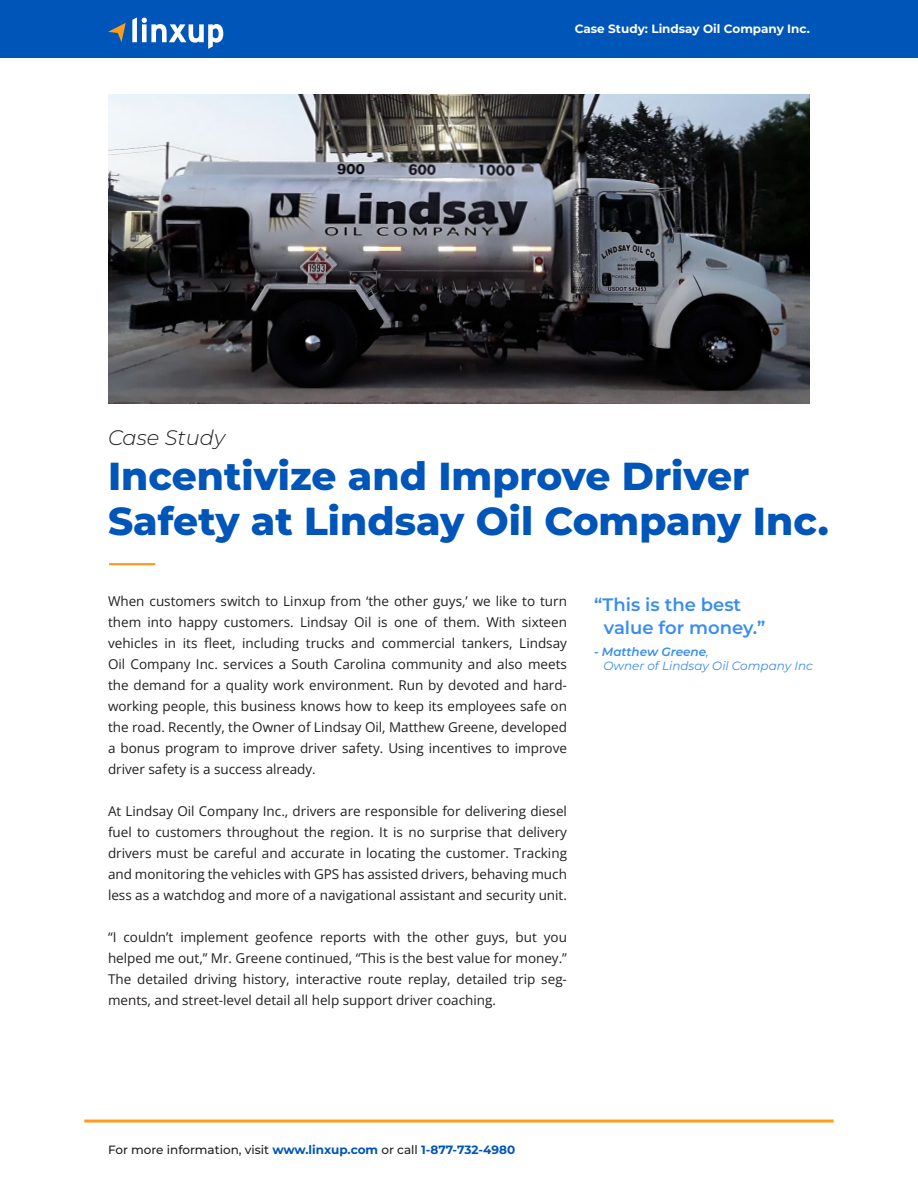
<style>
.page{position:relative;width:918px;height:1188px;background:#fff}
.page>*{position:absolute;margin:0;border:0;box-sizing:border-box;transform-origin:0 0}
.t1{font:800 39px/45px "Montserrat";color:#0055b8}
.Case_Study{font:italic 300 21px "Montserrat";color:#231f20}
.Call_Out{font:600 18px/22.5px "Montserrat";color:#398def}
.t2{font:13.5px/21px "Open Sans";color:#231f20;text-align:justify}
.t3{font:500 12px "Montserrat";color:#231f20}
.Call_Out-2{font:italic 12px/13.5px "Montserrat";color:#398def}
.t4{font:700 12px "Montserrat";color:#fff}
.s1{font-weight:600}
.s2{font-weight:700;color:#0055b8}
</style>
<div class="page">
<div style="left:0;top:0;width:918px;height:57px;background:#0055b8"></div>
<svg style="left:132px;top:17px;width:91px;height:32px"></svg>
<svg style="left:108px;top:23px;width:18px;height:19px"></svg>
<hr style="left:84px;top:1120px;width:750px;height:3px;background:#ff9d1b">
<hr style="left:109px;top:563px;width:46px;height:2px;background:#f89d20">
<img style="left:108px;top:94px;width:702px;height:310px">
<p class="t4" style="left:575px;top:21px;width:237px">Case Study: Lindsay Oil Company Inc.</p>
<p class="Case_Study" style="left:108px;top:424px;width:119px">Case Study</p>
<p class="t1" style="left:108px;top:453px;width:722px">Incentivize and Improve Driver<br>Safety at Lindsay Oil Company Inc.</p>
<p class="t2" style="left:108px;top:591px;width:461px">When customers switch to Linxup from ‘the other guys,’ we like to turn them into happy customers. Lindsay Oil is one of them. With sixteen vehicles in its fleet, including trucks and commercial tankers, Lindsay Oil Company Inc. services a South Carolina community and also meets the demand for a quality work environment. Run by devoted and hard&shy;working people, this business knows how to keep its employees safe on the road. Recently, the Owner of Lindsay Oil, Matthew Greene, developed a bonus program to improve driver safety. Using incentives to improve driver safety is a success already.</p>
<p class="t2" style="left:108px;top:801px;width:461px">At Lindsay Oil Company Inc., drivers are responsible for delivering diesel fuel to customers throughout the region. It is no surprise that delivery drivers must be careful and accurate in locating the customer. Tracking and monitoring the vehicles with GPS has assisted drivers, behaving much less as a watchdog and more of a navigational assistant and security unit.</p>
<p class="t2" style="left:108px;top:927px;width:461px">“I couldn’t implement geofence reports with the other guys, but you helped me out,” Mr. Greene continued, “This is the best value for money.”</p>
<p class="t2" style="left:108px;top:969px;width:461px">The detailed driving history, interactive route replay, detailed trip seg&shy;ments, and street-level detail all help support driver coaching.</p>
<p class="Call_Out" style="left:604px;top:593px;width:163px;text-indent:-10px">“This is the best value for money.”</p>
<p class="Call_Out-2" style="left:603px;top:645px;width:211px;text-indent:-9px"><span class="s1">- Matthew Greene</span>,<br>Owner of Lindsay Oil Company Inc</p>
<p class="t3" style="left:108px;top:1142px;width:409px">For more information, visit <span class="s2">www.linxup.com</span> or call <span class="s2">1-877-732-4980</span></p>
</div>
